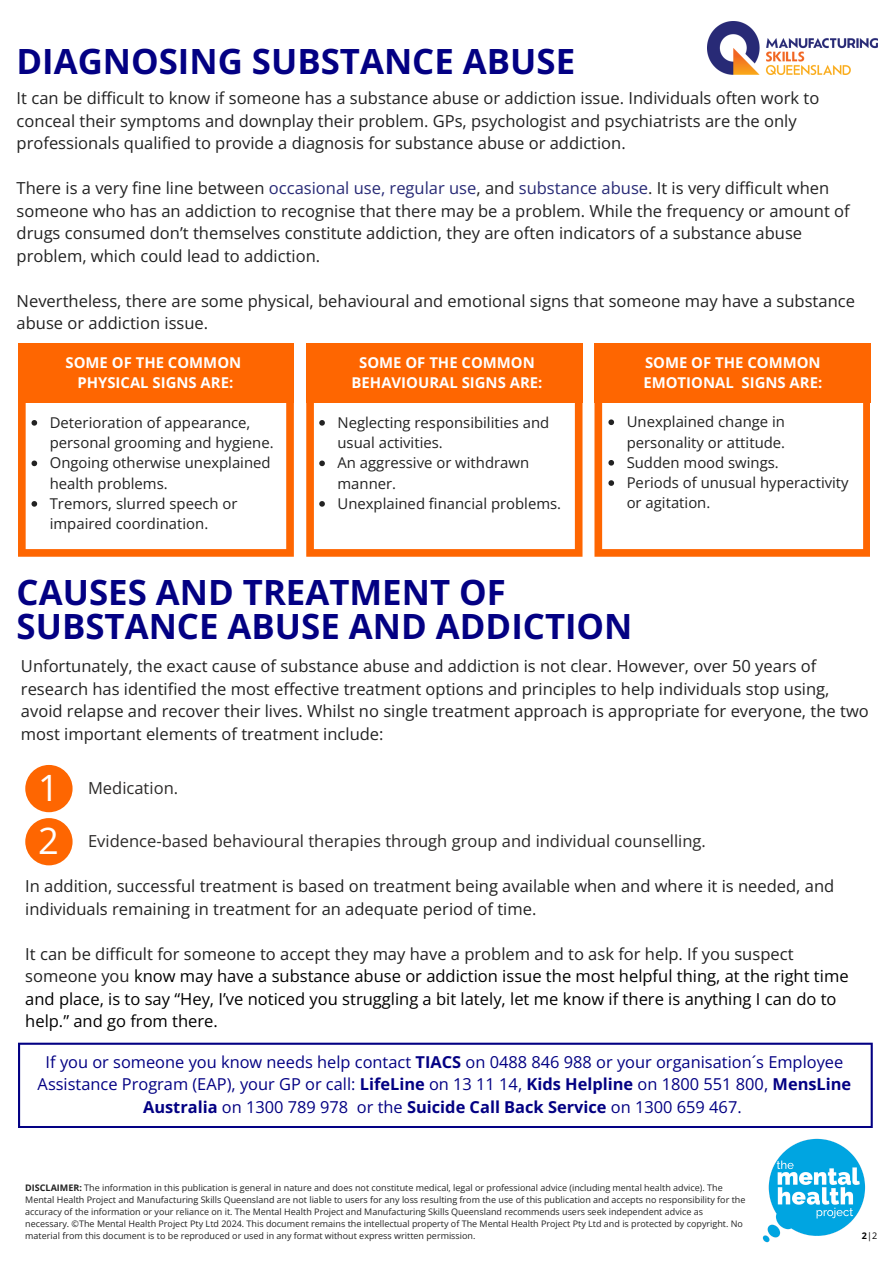
<style>
.page{position:relative;width:894px;height:1264px;background:#fff}
.page>*{position:absolute;margin:0;border:0;box-sizing:border-box;transform-origin:0 0}
.t1{font:36.3px "Open Sans";color:#fff}
.t2{font:700 34.8px/33.8px "Open Sans";color:#030083}
.t3{font:16.5px/22.5px "Open Sans";color:#222}
.t4{font:16.5px/22.5px "Open Sans";color:#000}
.t5{font:16.5px "Open Sans";color:#2c2a29}
.t6{font:16.35px/22.5px "Open Sans";color:#030083;text-align:center}
.t7{font:14.85px/20.2px "Open Sans";color:#222}
.t8{font:700 14.85px/20.2px "Open Sans";color:#fff;text-align:center}
.t9{font:9px/12px "Open Sans";color:#222}
.t10{font:9px "Open Sans";color:#000}
.s1{color:#282a76}
.s2{color:#222}
.s3{font-weight:700}
</style>
<div class="page">
<div style="left:18px;top:343px;width:276px;height:60px;background:#fe6601"></div>
<svg style="left:18px;top:403px;width:276px;height:153px"></svg>
<svg style="left:32px;top:420px;width:5px;height:5px"></svg>
<svg style="left:32px;top:460px;width:5px;height:6px"></svg>
<svg style="left:32px;top:501px;width:5px;height:5px"></svg>
<div style="left:594px;top:343px;width:276px;height:60px;background:#fe6601"></div>
<svg style="left:594px;top:403px;width:276px;height:153px"></svg>
<svg style="left:608px;top:419px;width:6px;height:6px"></svg>
<svg style="left:608px;top:460px;width:6px;height:5px"></svg>
<svg style="left:608px;top:480px;width:6px;height:6px"></svg>
<div style="left:306px;top:343px;width:276px;height:60px;background:#fe6601"></div>
<svg style="left:306px;top:403px;width:276px;height:153px"></svg>
<svg style="left:319px;top:420px;width:6px;height:5px"></svg>
<svg style="left:319px;top:460px;width:6px;height:6px"></svg>
<svg style="left:319px;top:501px;width:6px;height:5px"></svg>
<div style="left:25px;top:765px;width:48px;height:47px;background:#fe6601;border-radius:50%"></div>
<div style="left:25px;top:818px;width:48px;height:47px;background:#fe6601;border-radius:50%"></div>
<img style="left:762px;top:1138px;width:104px;height:105px">
<img style="left:707px;top:22px;width:169px;height:53px">
<svg style="left:18px;top:1042px;width:854px;height:86px"></svg>
<h1 class="t2" style="left:17px;top:44px;width:560px">DIAGNOSING SUBSTANCE ABUSE</h1>
<p class="t3" style="left:17px;top:86px;width:803px">It can be difficult to know if someone has a substance abuse or addiction issue. Individuals often work to conceal their symptoms and downplay their problem. GPs, psychologist and psychiatrists are the only professionals qualified to provide a diagnosis for substance abuse or addiction.</p>
<h2 class="t3" style="left:17px;top:176px;width:834px">There is a very fine line between <span class="s1">occasional use, regular use</span>, and <span class="s1">substance abuse</span>. It is very difficult when someone who has an addiction to recognise that there may be a problem. While the frequency or amount of drugs consumed don’t themselves constitute addiction, they are often indicators of a substance abuse problem, which could lead to addiction.</h2>
<h2 class="t3" style="left:17px;top:289px;width:839px">Nevertheless, there are some physical, behavioural and emotional signs that someone may have a substance abuse or addiction issue.</h2>
<h2 class="t8" style="left:66px;top:351px;width:177px">SOME OF THE COMMON<br>PHYSICAL SIGNS ARE:</h2>
<p class="t7" style="left:50px;top:412px;width:225px">Deterioration of appearance, personal grooming and hygiene.</p>
<h3 class="t7" style="left:50px;top:452px;width:222px">Ongoing otherwise unexplained health problems.</h3>
<p class="t7" style="left:50px;top:493px;width:189px">Tremors, slurred speech or impaired coordination.</p>
<h3 class="t8" style="left:351px;top:352px;width:192px">SOME OF THE COMMON<br>BEHAVIOURAL SIGNS ARE:</h3>
<h3 class="t7" style="left:337px;top:412px;width:213px">Neglecting responsibilities and usual activities.</h3>
<p class="t7" style="left:337px;top:452px;width:193px">An aggressive or withdrawn manner.</p>
<p class="t7" style="left:337px;top:493px;width:225px">Unexplained financial problems.</p>
<p class="t8" style="left:643px;top:352px;width:180px;text-align:left">SOME OF THE COMMON<br>EMOTIONAL SIGNS ARE:</p>
<p class="t7" style="left:626px;top:411px;width:160px">Unexplained change in personality or attitude.</p>
<p class="t7" style="left:626px;top:452px;width:153px">Sudden mood swings.</p>
<p class="t7" style="left:626px;top:472px;width:223px">Periods of unusual hyperactivity or agitation.</p>
<p class="t2" style="left:17px;top:575px;width:617px">CAUSES AND TREATMENT OF<br>SUBSTANCE ABUSE AND ADDICTION</p>
<p class="t3" style="left:21px;top:654px;width:849px">Unfortunately, the exact cause of substance abuse and addiction is not clear. However, over 50 years of research has identified the most effective treatment options and principles to help individuals stop using, avoid relapse and recover their lives. Whilst no single treatment approach is appropriate for everyone, the two most important elements of treatment include:</p>
<p class="t1" style="left:38px;top:762px;width:22px">1</p>
<p class="t1" style="left:38px;top:815px;width:22px">2</p>
<h1 class="t5" style="left:88px;top:776px;width:91px">Medication.</h1>
<h2 class="t5" style="left:88px;top:829px;width:619px">Evidence-based behavioural therapies through group and individual counselling.</h2>
<p class="t3" style="left:25px;top:874px;width:810px">In addition, successful treatment is based on treatment being available when and where it is needed, and individuals remaining in treatment for an adequate period of time.</p>
<p class="t4" style="left:25px;top:942px;width:824px"><span class="s2">It can be difficult for someone to accept they may have a problem and to ask for help. If you suspect someone you</span> know may have a substance abuse or addiction issue the most helpful thing, at the right time and place, is to say “Hey, I’ve noticed you struggling a bit lately, let me know if there is anything I can do to help.” and go from there.</p>
<h2 class="t6" style="left:38px;top:1050px;width:815px">If you or someone you know needs help contact <span class="s3">TIACS</span> on 0488 846 988 or your organisation´s Employee<br>Assistance Program (EAP), your GP or call: <span class="s3">LifeLine</span> on 13 11 14, <span class="s3">Kids Helpline</span> on 1800 551 800, <span class="s3">MensLine<br>Australia</span> on 1300 789 978 or the <span class="s3">Suicide Call Back Service</span> on 1300 659 467.</h2>
<h2 class="t9" style="left:25px;top:1180px;width:721px"><span class="s3">DISCLAIMER:</span> The information in this publication is general in nature and does not constitute medical, legal or professional advice (including mental health advice). The Mental Health Project and Manufacturing Skills Queensland are not liable to users for any loss resulting from the use of this publication and accepts no responsibility for the accuracy of the information or your reliance on it. The Mental Health Project and Manufacturing Skills Queensland recommends users seek independent advice as necessary. ©The Mental Health Project Pty Ltd 2024. This document remains the intellectual property of The Mental Health Project Pty Ltd and is protected by copyright. No material from this document is to be reproduced or used in any format without express written permission.</h2>
<h2 class="t10" style="left:861px;top:1229px;width:17px"><span class="s3">2</span>|2</h2>
</div>
